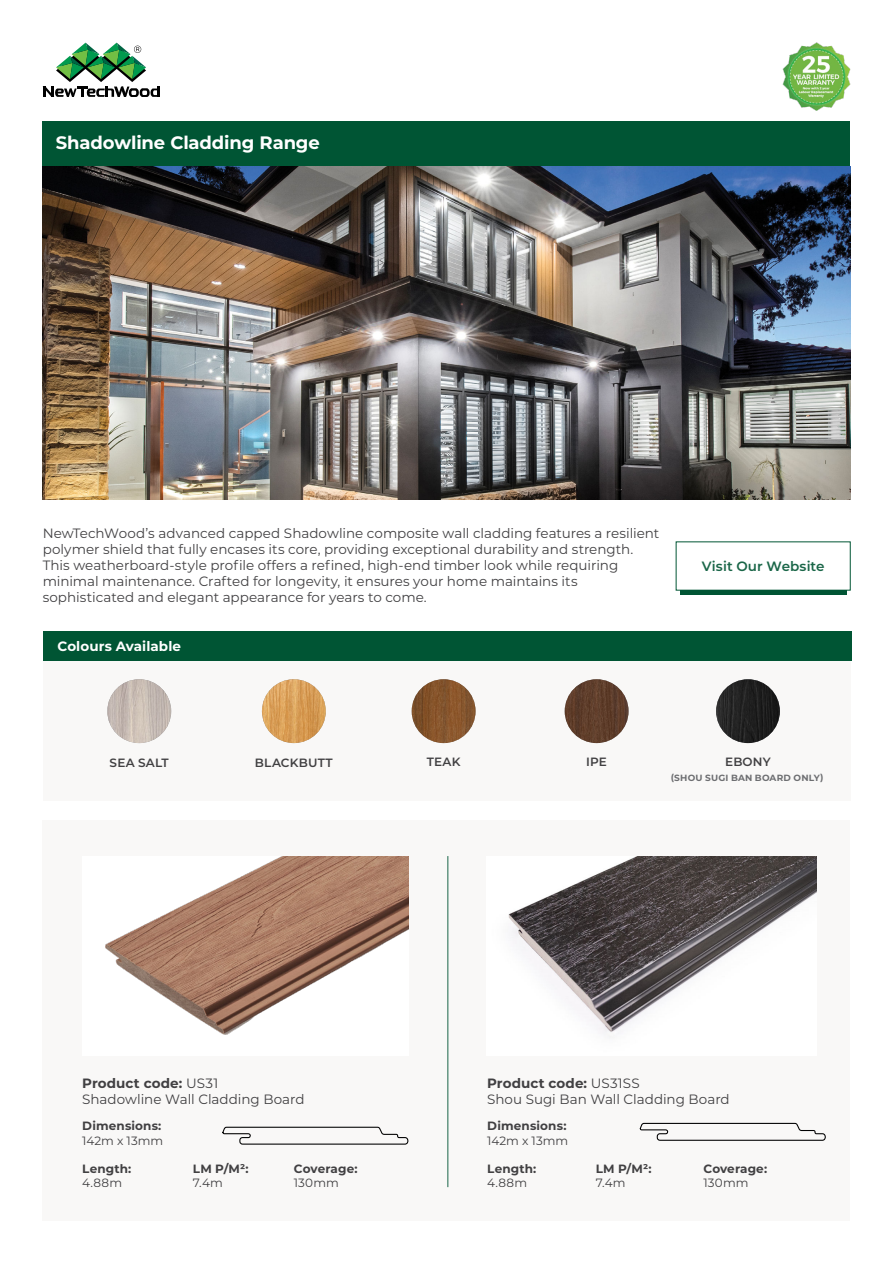
<style>
.page{position:relative;width:893px;height:1263px;background:#fff}
.page>*{position:absolute;margin:0;border:0;box-sizing:border-box;transform-origin:0 0}
.t1{font:700 18px "Montserrat";letter-spacing:-.005em;color:#fff}
.t2{font:13.5px/16.2px "Montserrat";color:#414042}
.t3{font:700 13.5px "Montserrat";letter-spacing:.005em;color:#fff}
.t4{font:600 13.5px "Montserrat";letter-spacing:.005em;color:#1a6648}
.t5{font:700 12px "Montserrat";letter-spacing:.01em;color:#414042}
.t6{font:12px "Montserrat";letter-spacing:.005em;color:#414042}
.t7{font:600 12px "Montserrat";letter-spacing:.015em;color:#414042}
.t8{font:700 9px "Montserrat";letter-spacing:.025em;color:#6d6e71}
.s1{font-weight:700}
</style>
<div class="page">
<div style="left:43px;top:122px;width:807px;height:44px;background:#005534"></div>
<svg style="left:43px;top:43px;width:117px;height:54px"></svg>
<img style="left:783px;top:43px;width:67px;height:68px">
<div style="left:680px;top:590px;width:167px;height:5px;background:#005534"></div>
<img style="left:43px;top:166px;width:807px;height:334px">
<div style="left:43px;top:661px;width:808px;height:139px;background:#f9f8f7"></div>
<div style="left:43px;top:631px;width:808px;height:30px;background:#005534"></div>
<div style="left:43px;top:820px;width:807px;height:400px;background:#f9f8f7"></div>
<div style="left:82px;top:856px;width:327px;height:200px;background:#fff"></div>
<img style="left:106px;top:856px;width:303px;height:179px">
<img style="left:509px;top:856px;width:307px;height:176px">
<hr style="left:448px;top:856px;width:1px;height:331px;background:#1a6648">
<svg style="left:222px;top:1126px;width:187px;height:19px"></svg>
<svg style="left:639px;top:1122px;width:187px;height:19px"></svg>
<img style="left:412px;top:679px;width:64px;height:64px;border-radius:32px">
<img style="left:107px;top:679px;width:64px;height:64px;border-radius:32px">
<img style="left:565px;top:679px;width:64px;height:64px;border-radius:32px">
<img style="left:262px;top:679px;width:64px;height:64px;border-radius:32px">
<img style="left:716px;top:679px;width:64px;height:64px;border-radius:32px">
<h1 class="t1" style="left:56px;top:134px;width:266px">Shadowline Cladding Range</h1>
<p class="t2" style="left:43px;top:525px;width:618px">NewTechWood’s advanced capped Shadowline composite wall cladding features a resilient polymer shield that fully encases its core, providing exceptional durability and strength.<br>This weatherboard-style profile offers a refined, high-end timber look while requiring minimal maintenance. Crafted for longevity, it ensures your home maintains its sophisticated and elegant appearance for years to come.</p>
<p class="t3" style="left:57px;top:640px;width:125px">Colours Available</p>
<p class="t4" style="left:702px;top:560px;width:124px">Visit Our Website</p>
<p class="t7" style="left:110px;top:757px;width:61px">SEA SALT</p>
<p class="t7" style="left:255px;top:758px;width:79px">BLACKBUTT</p>
<p class="t7" style="left:427px;top:757px;width:35px">TEAK</p>
<p class="t7" style="left:586px;top:757px;width:22px">IPE</p>
<p class="t7" style="left:725px;top:757px;width:47px">EBONY</p>
<p class="t8" style="left:671px;top:774px;width:154px">(SHOU SUGI BAN BOARD ONLY)</p>
<p class="t2" style="left:82px;top:1076px;width:224px"><span class="s1">Product code:</span> US31<br>Shadowline Wall Cladding Board</p>
<p class="t5" style="left:82px;top:1120px;width:81px">Dimensions:</p>
<p class="t6" style="left:82px;top:1135px;width:83px">142m x 13mm</p>
<p class="t2" style="left:487px;top:1076px;width:244px"><span class="s1">Product code:</span> US31SS<br>Shou Sugi Ban Wall Cladding Board</p>
<p class="t5" style="left:487px;top:1120px;width:81px">Dimensions:</p>
<p class="t6" style="left:487px;top:1135px;width:83px">142m x 13mm</p>
<p class="t5" style="left:82px;top:1162px;width:51px">Length:</p>
<p class="t6" style="left:82px;top:1177px;width:41px">4.88m</p>
<p class="t5" style="left:193px;top:1162px;width:57px">LM P/M²:</p>
<p class="t6" style="left:193px;top:1177px;width:31px">7.4m</p>
<p class="t5" style="left:294px;top:1162px;width:65px">Coverage:</p>
<p class="t6" style="left:294px;top:1177px;width:47px">130mm</p>
<p class="t5" style="left:487px;top:1162px;width:51px">Length:</p>
<p class="t6" style="left:487px;top:1177px;width:41px">4.88m</p>
<p class="t5" style="left:596px;top:1162px;width:57px">LM P/M²:</p>
<p class="t6" style="left:596px;top:1177px;width:31px">7.4m</p>
<p class="t5" style="left:703px;top:1162px;width:65px">Coverage:</p>
<p class="t6" style="left:703px;top:1177px;width:47px">130mm</p>
</div>
